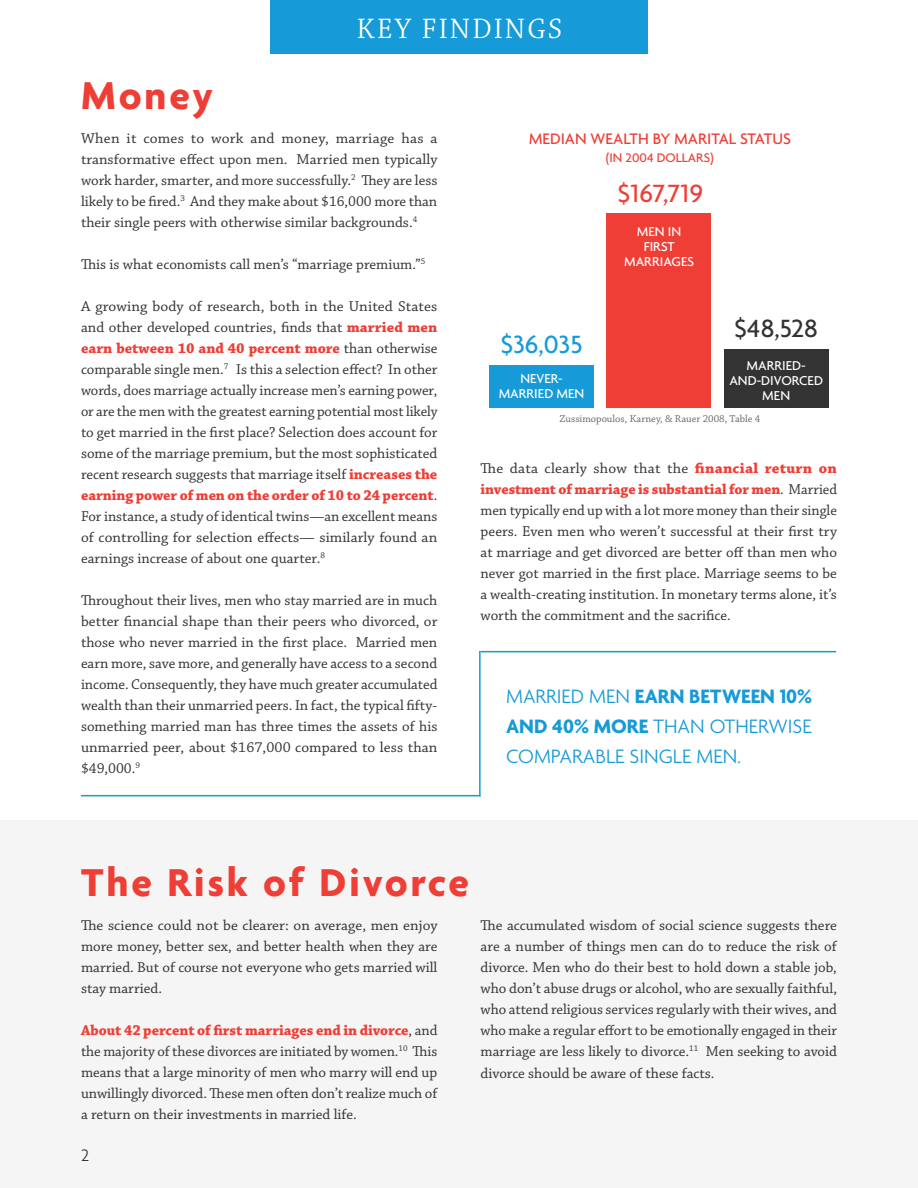
<style>
.page{position:relative;width:918px;height:1188px;background:#fff}
.page>*{position:absolute;margin:0;border:0;box-sizing:border-box;transform-origin:0 0}
.t1{font:700 42px "Agenda";letter-spacing:.07em;color:#ee3e35}
.t2{font:30px "Chaparral Pro Disp";letter-spacing:.1em;color:#fff}
.t3{font:500 27px "Agenda";color:#ee3e35}
.t4{font:500 27px "Agenda";color:#169bd8}
.t5{font:500 27px "Agenda";color:#323332}
.t6{font:300 21px/30px "Agenda";color:#169bd8;text-align:justify}
.t7{font:300 18px "Agenda";color:#323332}
.t8{font:500 16.5px "Agenda";color:#ee3e35}
.t9{font:15px/21px "Chaparral Pro";color:#323332;text-align:justify}
.t10{font:500 13.95px/15px "Agenda";color:#fff;text-align:center}
.t11{font:500 13.5px "Agenda";color:#ee3e35}
.t12{font:10.5px "Chaparral Pro";color:#6b6a69}
.s1{font-weight:700;color:#ee3e35}
.s2{font-weight:700}
</style>
<div class="page">
<div style="left:270px;top:0;width:378px;height:54px;background:#169bd8"></div>
<hr style="left:81px;top:795px;width:400px;height:1px;background:#179ad7">
<hr style="left:479px;top:651px;width:2px;height:145px;background:#179ad7">
<hr style="left:481px;top:651px;width:355px;height:1px;background:#179ad7">
<div style="left:489px;top:366px;width:105px;height:42px;background:#169bd8"></div>
<div style="left:724px;top:350px;width:105px;height:58px;background:#323332"></div>
<div style="left:607px;top:214px;width:104px;height:194px;background:#ee3e35"></div>
<h2 class="t2" style="left:357px;top:13px;width:206px">KEY FINDINGS</h2>
<h1 class="t1" style="left:81px;top:73px;width:133px">Money</h1>
<p class="t9" style="left:81px;top:129px;width:358px">When it comes to work and money, marriage has a transformative effect upon men. Married men typically work harder, smarter, and more successfully.<sup>2</sup> They are less likely to be fired.<sup>3</sup> And they make about $16,000 more than their single peers with otherwise similar backgrounds.<sup>4</sup></p>
<p class="t9" style="left:81px;top:255px;width:346px">This is what economists call men’s “marriage premium.”<sup>5</sup></p>
<p class="t9" style="left:81px;top:297px;width:358px">A growing body of research, both in the United States and other developed countries, finds that <span class="s1">married men earn between 10 and 40 percent more</span> than otherwise comparable single men.<sup>7</sup> Is this a selection effect? In other words, does marriage actually increase men’s earning power, or are the men with the greatest earning potential most likely to get married in the first place? Selection does account for some of the marriage premium, but the most sophisticated recent research suggests that marriage itself <span class="s1">increases the earning power of men on the order of 10 to 24 percent</span>.<br>For instance, a study of identical twins—an excellent means of controlling for selection effects— similarly found an earnings increase of about one quarter.<sup>8</sup></p>
<p class="t9" style="left:81px;top:591px;width:358px">Throughout their lives, men who stay married are in much better financial shape than their peers who divorced, or those who never married in the first place. Married men earn more, save more, and generally have access to a second income. Consequently, they have much greater accumulated wealth than their unmarried peers. In fact, the typical fifty&shy;something married man has three times the assets of his unmarried peer, about $167,000 compared to less than $49,000.<sup>9</sup></p>
<p class="t8" style="left:529px;top:129px;width:264px">MEDIAN WEALTH BY MARITAL STATUS</p>
<p class="t11" style="left:606px;top:150px;width:110px">(IN 2004 DOLLARS)</p>
<h3 class="t3" style="left:618px;top:177px;width:87px">$167,719</h3>
<h3 class="t4" style="left:501px;top:328px;width:83px">$36,035</h3>
<p class="t10" style="left:624px;top:224px;width:71px">MEN IN<br>FIRST<br>MARRIAGES</p>
<h3 class="t5" style="left:735px;top:312px;width:85px">$48,528</h3>
<p class="t10" style="left:729px;top:358px;width:95px">MARRIED-<br>AND-DIVORCED<br>MEN</p>
<p class="t12" style="left:559px;top:413px;width:202px">Zussimopoulos, Karney, &amp; Rauer 2008, Table 4</p>
<p class="t10" style="left:499px;top:371px;width:87px">NEVER-<br>MARRIED MEN</p>
<p class="t9" style="left:481px;top:458px;width:358px">The data clearly show that the <span class="s1">financial return on investment of marriage is substantial for men</span>. Married men typically end up with a lot more money than their single peers. Even men who weren’t successful at their first try at marriage and get divorced are better off than men who never got married in the first place. Marriage seems to be a wealth-creating institution. In monetary terms alone, it’s worth the commitment and the sacrifice.</p>
<h3 class="t6" style="left:506px;top:682px;width:308px">MARRIED MEN <span class="s2">EARN BETWEEN 10% AND 40% MORE</span> THAN OTHERWISE COMPARABLE SINGLE MEN.</h3>
<h1 class="t1" style="left:81px;top:859px;width:389px">The Risk of Divorce</h1>
<p class="t9" style="left:81px;top:916px;width:358px">The science could not be clearer: on average, men enjoy more money, better sex, and better health when they are married. But of course not everyone who gets married will stay married.</p>
<p class="t9" style="left:81px;top:1021px;width:358px"><span class="s1">About 42 percent of first marriages end in divorce</span>, and the majority of these divorces are initiated by women.<sup>10</sup> This means that a large minority of men who marry will end up unwillingly divorced. These men often don’t realize much of a return on their investments in married life.</p>
<p class="t7" style="left:81px;top:1146px;width:10px">2</p>
<p class="t9" style="left:481px;top:916px;width:358px">The accumulated wisdom of social science suggests there are a number of things men can do to reduce the risk of divorce. Men who do their best to hold down a stable job, who don’t abuse drugs or alcohol, who are sexually faithful, who attend religious services regularly with their wives, and who make a regular effort to be emotionally engaged in their marriage are less likely to divorce.<sup>11</sup> Men seeking to avoid divorce should be aware of these facts.</p>
</div>
